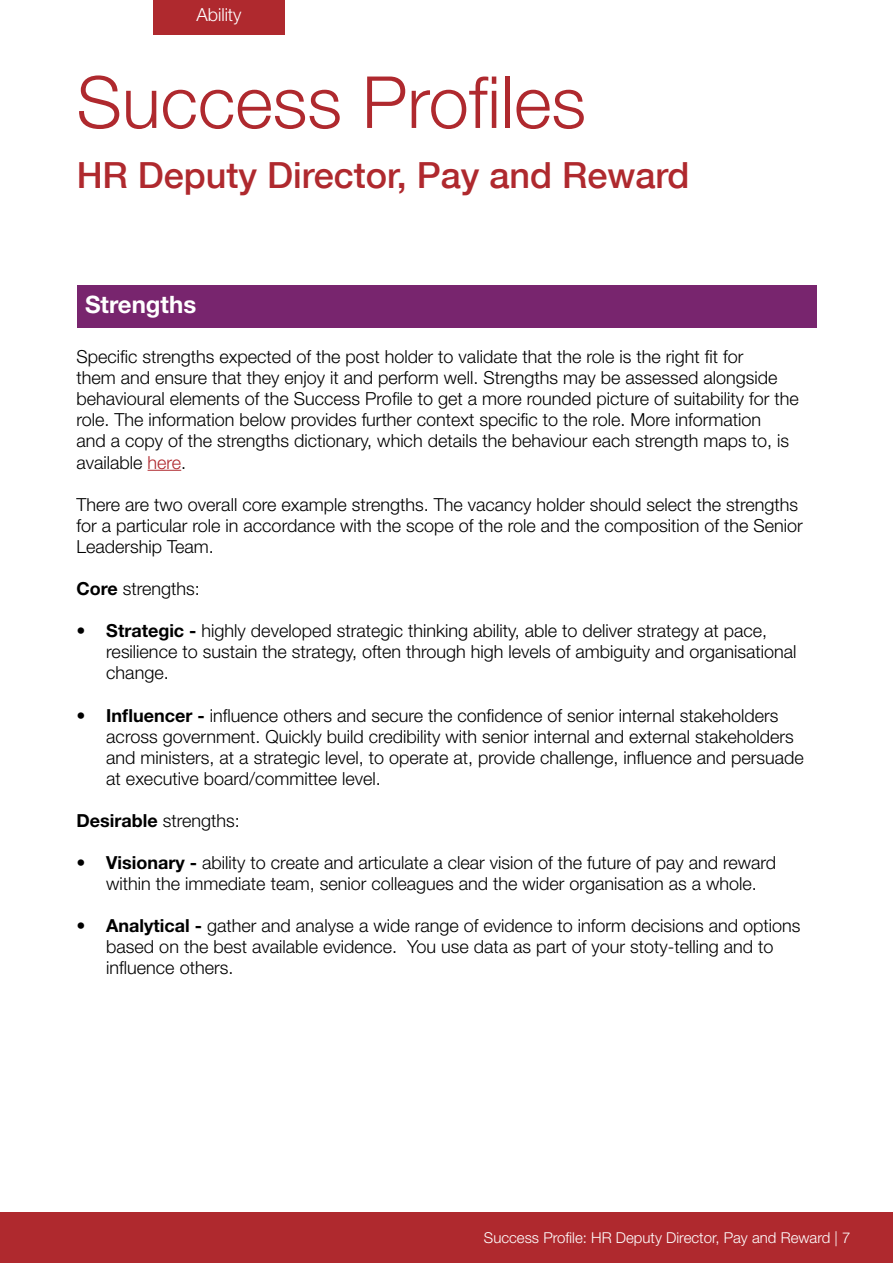
<style>
.page{position:relative;width:893px;height:1263px;background:#fff}
.page>*{position:absolute;margin:0;border:0;box-sizing:border-box;transform-origin:0 0}
.t1{font:300 72px "Helvetica Neue LT Std";color:#af292e}
.t2{font:500 36px "Helvetica Neue LT Com";color:#af292e}
.t3{font:700 24px "Helvetica Neue LT Std";color:#fff}
.t4{font:300 18px/21px "Helvetica Neue LT Std";color:#000}
.t5{font:300 18px "Helvetica Neue LT Std";color:#fff}
.t6{font:300 15px "Helvetica Neue LT Std";color:#fff}
.s1{color:#b02a2f}
.s2{font-weight:700}
</style>
<div class="page">
<div style="left:0;top:1212px;width:893px;height:51px;background:#af292e"></div>
<div style="left:153px;top:0;width:132px;height:34px;background:#af292e"></div>
<div style="left:77px;top:285px;width:739px;height:42px;background:#78256e"></div>
<hr style="left:148px;top:470px;width:33px;height:1px;background:#b02a2f">
<p class="t5" style="left:196px;top:4px;width:47px">Ability</p>
<h1 class="t1" style="left:77px;top:58px;width:511px">Success Profiles</h1>
<h2 class="t2" style="left:77px;top:154px;width:614px">HR Deputy Director, Pay and Reward</h2>
<h3 class="t3" style="left:85px;top:289px;width:113px">Strengths</h3>
<p class="t4" style="left:77px;top:346px;width:724px">Specific strengths expected of the post holder to validate that the role is the right fit for<br>them and ensure that they enjoy it and perform well. Strengths may be assessed alongside behavioural elements of the Success Profile to get a more rounded picture of suitability for the role. The information below provides further context specific to the role. More information<br>and a copy of the strengths dictionary, which details the behaviour each strength maps to, is available <span class="s1">here</span>.</p>
<p class="t4" style="left:77px;top:493px;width:728px">There are two overall core example strengths. The vacancy holder should select the strengths for a particular role in accordance with the scope of the role and the composition of the Senior<br>Leadership Team.</p>
<p class="t4" style="left:77px;top:578px;width:125px"><span class="s2">Core</span> strengths:</p>
<p class="t4" style="left:106px;top:620px;width:692px;text-indent:-30px"><span class="s2">• Strategic -</span> highly developed strategic thinking ability, able to deliver strategy at pace, resilience to sustain the strategy, often through high levels of ambiguity and organisational change.</p>
<p class="t4" style="left:106px;top:704px;width:699px;text-indent:-30px"><span class="s2">• Influencer -</span> influence others and secure the confidence of senior internal stakeholders across government. Quickly build credibility with senior internal and external stakeholders and ministers, at a strategic level, to operate at, provide challenge, influence and persuade at executive board/committee level.</p>
<p class="t4" style="left:77px;top:810px;width:165px"><span class="s2">Desirable</span> strengths:</p>
<p class="t4" style="left:77px;top:852px;width:701px;text-align:center"><span class="s2">• Visionary -</span> ability to create and articulate a clear vision of the future of pay and reward within the immediate team, senior colleagues and the wider organisation as a whole.</p>
<p class="t4" style="left:106px;top:915px;width:696px;text-indent:-30px"><span class="s2">• Analytical -</span> gather and analyse a wide range of evidence to inform decisions and options based on the best available evidence. You use data as part of your stoty-telling and to influence others.</p>
<p class="t6" style="left:484px;top:1228px;width:368px">Success Profile: HR Deputy Director, Pay and Reward | 7</p>
</div>
